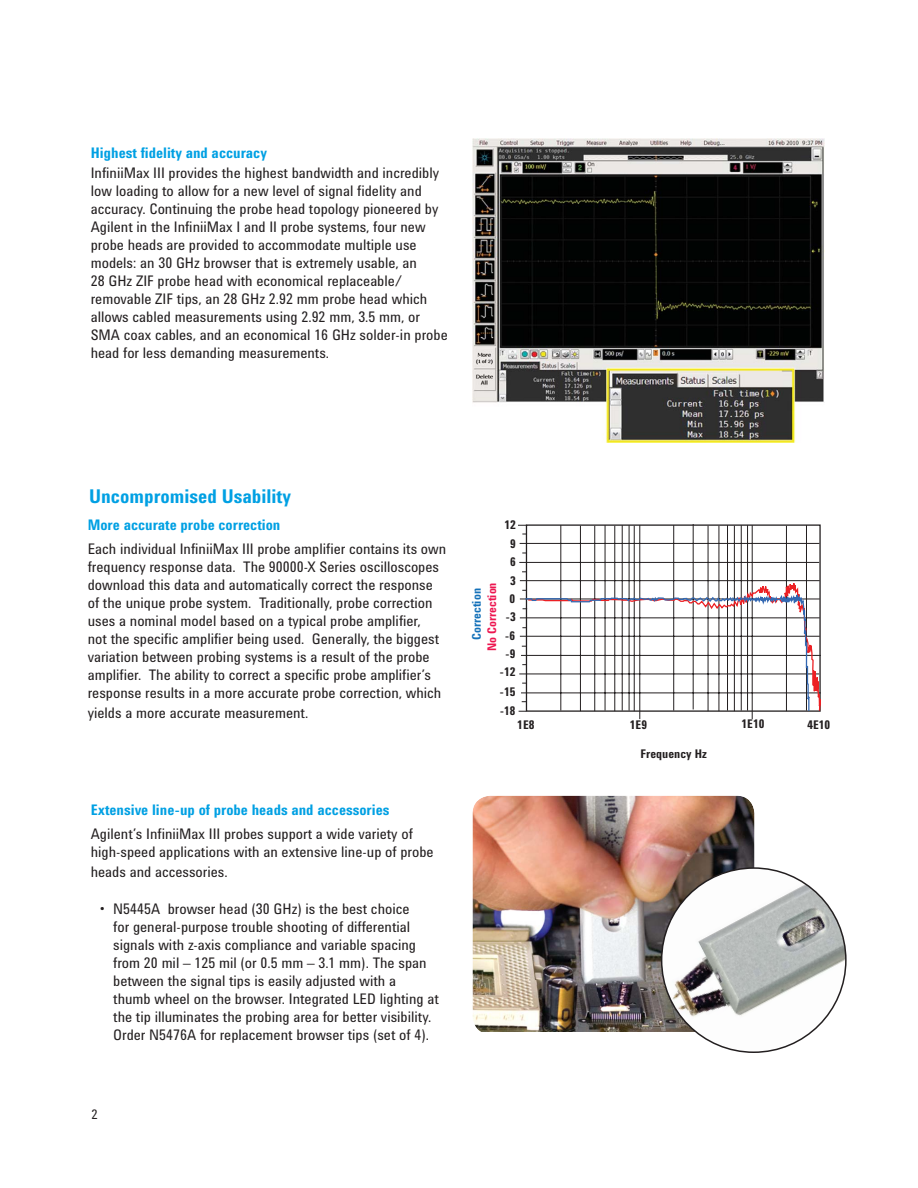
<style>
.page{position:relative;width:918px;height:1188px;background:#fff}
.page>*{position:absolute;margin:0;border:0;box-sizing:border-box;transform-origin:0 0}
.t1{font:700 19.5px "Agilent Condensed CFF";color:#00a0e3}
.t2{font:15px/18px "Agilent Condensed CFF";color:#231f20}
.t3{font:700 15px "Agilent Condensed CFF";color:#00a0e3}
.t4{font:13.5px "Agilent Condensed CFF";color:#231f20}
.t5{font:700 12.3px/18.5px "Agilent Condensed CFF";color:#231f20;text-align:center}
.t6{font:700 12.3px "Agilent Condensed CFF";color:#ed1650}
.t7{font:700 12.3px "Agilent Condensed CFF";color:#1471b9}
</style>
<div class="page">
<img style="left:472px;top:139px;width:352px;height:303px">
<hr style="left:520px;top:543px;width:299px;height:1px;background:#231f20">
<hr style="left:519px;top:562px;width:300px;height:1px;background:#231f20">
<hr style="left:520px;top:580px;width:300px;height:1px;background:#231f20">
<hr style="left:640px;top:525px;width:1px;height:194px;background:#231f20">
<hr style="left:752px;top:525px;width:1px;height:194px;background:#231f20">
<hr style="left:561px;top:525px;width:1px;height:186px;background:#231f20">
<hr style="left:580px;top:526px;width:1px;height:185px;background:#231f20">
<hr style="left:594px;top:526px;width:1px;height:185px;background:#231f20">
<hr style="left:605px;top:525px;width:1px;height:186px;background:#231f20">
<hr style="left:615px;top:526px;width:1px;height:185px;background:#231f20">
<hr style="left:622px;top:525px;width:1px;height:186px;background:#231f20">
<hr style="left:629px;top:525px;width:1px;height:186px;background:#231f20">
<hr style="left:634px;top:526px;width:1px;height:185px;background:#231f20">
<hr style="left:673px;top:525px;width:1px;height:186px;background:#231f20">
<hr style="left:693px;top:524px;width:1px;height:185px;background:#231f20">
<hr style="left:708px;top:526px;width:1px;height:185px;background:#231f20">
<hr style="left:719px;top:526px;width:1px;height:185px;background:#231f20">
<hr style="left:727px;top:525px;width:1px;height:186px;background:#231f20">
<hr style="left:734px;top:526px;width:1px;height:185px;background:#231f20">
<hr style="left:741px;top:525px;width:1px;height:186px;background:#231f20">
<hr style="left:747px;top:525px;width:1px;height:186px;background:#231f20">
<hr style="left:786px;top:526px;width:1px;height:185px;background:#231f20">
<hr style="left:806px;top:525px;width:1px;height:186px;background:#231f20">
<svg style="left:527px;top:565px;width:294px;height:155px"></svg>
<svg style="left:519px;top:587px;width:291px;height:125px"></svg>
<img style="left:472px;top:796px;width:282px;height:235px">
<img style="left:662px;top:868px;width:184px;height:184px;border-radius:50%">
<p class="t3" style="left:91px;top:148px;width:178px">Highest fidelity and accuracy</p>
<p class="t2" style="left:91px;top:165px;width:358px">InfiniiMax III provides the highest bandwidth and incredibly low loading to allow for a new level of signal fidelity and accuracy. Continuing the probe head topology pioneered by Agilent in the InfiniiMax I and II probe systems, four new probe heads are provided to accommodate multiple use models: an 30 GHz browser that is extremely usable, an<br>28 GHz ZIF probe head with economical replaceable/ removable ZIF tips, an 28 GHz 2.92 mm probe head which allows cabled measurements using 2.92 mm, 3.5 mm, or SMA coax cables, and an economical 16 GHz solder-in probe head for less demanding measurements.</p>
<h1 class="t1" style="left:89px;top:489px;width:203px">Uncompromised Usability</h1>
<p class="t3" style="left:88px;top:520px;width:194px">More accurate probe correction</p>
<p class="t2" style="left:88px;top:542px;width:360px">Each individual InfiniiMax III probe amplifier contains its own frequency response data. The 90000-X Series oscilloscopes download this data and automatically correct the response of the unique probe system. Traditionally, probe correction uses a nominal model based on a typical probe amplifier,<br>not the specific amplifier being used. Generally, the biggest variation between probing systems is a result of the probe amplifier. The ability to correct a specific probe amplifier’s response results in a more accurate probe correction, which</p>
<p class="t2" style="left:88px;top:705px;width:222px">yields a more accurate measurement.</p>
<p class="t3" style="left:91px;top:805px;width:300px">Extensive line-up of probe heads and accessories</p>
<p class="t2" style="left:91px;top:827px;width:344px">Agilent’s InfiniiMax III probes support a wide variety of high-speed applications with an extensive line-up of probe</p>
<p class="t2" style="left:91px;top:864px;width:138px">heads and accessories.</p>
<p class="t2" style="left:113px;top:902px;width:327px;text-indent:-14px">• N5445A browser head (30 GHz) is the best choice<br>for general-purpose trouble shooting of differential signals with z-axis compliance and variable spacing from 20 mil – 125 mil (or 0.5 mm – 3.1 mm). The span between the signal tips is easily adjusted with a<br>thumb wheel on the browser. Integrated LED lighting at the tip illuminates the probing area for better visibility.<br>Order N5476A for replacement browser tips (set of 4).</p>
<p class="t4" style="left:91px;top:1109px;width:8px">2</p>
<p class="t5" style="left:504px;top:517px;width:13px">12<br>9<br>6<br>3</p>
<p class="t5" style="left:499px;top:591px;width:18px;text-align:right">0 -3 -6 -9 -12</p>
<p class="t5" style="left:499px;top:683px;width:18px;line-height:18.9px;text-align:left">-15 -18</p>
<p class="t7" style="left:472px;top:640px;width:53px;rotate:-90deg">Correction</p>
<p class="t6" style="left:487px;top:651px;width:71px;rotate:-90deg">No Correction</p>
<p class="t5" style="left:517px;top:717px;width:19px">1E8</p>
<p class="t5" style="left:630px;top:717px;width:19px">1E9</p>
<p class="t5" style="left:742px;top:716px;width:24px">1E10</p>
<p class="t5" style="left:807px;top:717px;width:24px">4E10</p>
<p class="t5" style="left:641px;top:746px;width:68px">Frequency Hz</p>
</div>
